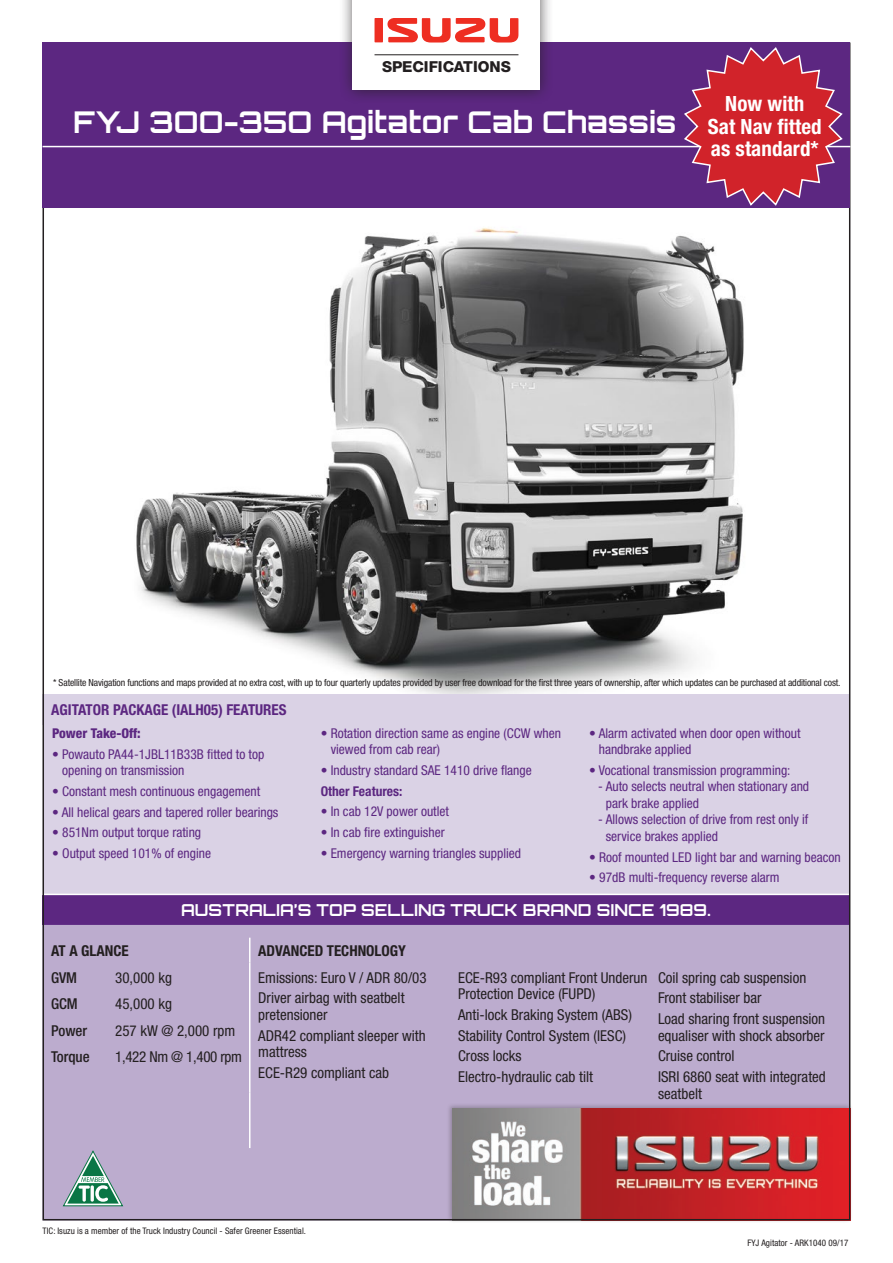
<style>
.page{position:relative;width:893px;height:1263px;background:#fff}
.page>*{position:absolute;margin:0;border:0;box-sizing:border-box;transform-origin:0 0}
.t1{font:700 30px "Orbitron";color:#fff}
.t2{font:700 condensed 21px/22.5px "Helvetica Neue";letter-spacing:.005em;color:#fff;text-align:center}
.t3{font:700 16.5px "Orbitron";letter-spacing:.005em;color:#fff}
.t4{font:800 15.15px "Helvetica Neue";color:#231f20}
.COVER_-_table{font:condensed 15px/16.5px "Helvetica Neue";color:#231f20}
.t5{font:700 condensed 15px "Helvetica Neue";color:#5c2781}
.t6{font:700 condensed 15px "Helvetica Neue";color:#231f20}
.COVER_-_table-2{font:500 condensed 15px "Helvetica Neue";color:#231f20}
.COVER_-_table-3{font:condensed 15px "Helvetica Neue";letter-spacing:-.02em;color:#231f20}
.t7{font:condensed 13.5px/16.5px "Helvetica Neue";color:#5c2781}
.t8{font:800 condensed 13.5px "Helvetica Neue";color:#5c2781}
.t9{font:700 condensed 13.5px "Helvetica Neue";color:#5c2781}
.REGULAR{font:condensed 9.75px "Helvetica Neue";letter-spacing:-.015em;color:#231f20}
.REGULAR-2{font:condensed 9px "Helvetica Neue";letter-spacing:.005em;color:#231f20}
</style>
<div class="page">
<img style="left:67px;top:228px;width:759px;height:467px">
<div style="left:43px;top:895px;width:806px;height:30px;background:#5c2781"></div>
<div style="left:46px;top:925px;width:801px;height:292px;background:#bcacce"></div>
<svg style="left:249px;top:938px;width:1px;height:24px"></svg>
<hr style="left:249px;top:962px;width:1px;height:131px;background:#fff">
<hr style="left:249px;top:1093px;width:1px;height:55px;background:#fff">
<div style="left:43px;top:718px;width:807px;height:176px;background:#dad2e5"></div>
<div style="left:43px;top:695px;width:807px;height:30px;background:#dad2e5"></div>
<div style="left:446px;top:1102px;width:407px;height:121px;background:#231f20;opacity:.3"></div>
<img style="left:453px;top:1109px;width:394px;height:108px">
<div style="left:43px;top:43px;width:807px;height:165px;background:#5c2781"></div>
<hr style="left:43px;top:146px;width:807px;height:1px;background:#fff">
<svg style="left:62px;top:1150px;width:62px;height:56px;background:#93abae"></svg>
<div style="left:339px;top:0;width:215px;height:104px;background:#231f20;opacity:.75"></div>
<div style="left:353px;top:0;width:187px;height:89px;background:#fff"></div>
<svg style="left:374px;top:18px;width:144px;height:25px"></svg>
<hr style="left:374px;top:54px;width:144px;height:1px;background:#231f20">
<svg style="left:683px;top:47px;width:161px;height:159px"></svg>
<p class="t4" style="left:382px;top:57px;width:130px">SPECIFICATIONS</p>
<p class="t1" style="left:73px;top:104px;width:605px">FYJ 3OO-35O Agitator Cab Chassis</p>
<p class="t2" style="left:708px;top:92px;width:115px">Now with<br>Sat Nav fitted as standard*</p>
<p class="REGULAR" style="left:53px;top:677px;width:789px">* Satellite Navigation functions and maps provided at no extra cost, with up to four quarterly updates provided by user free download for the first three years of ownership, after which updates can be purchased at additional cost.</p>
<p class="t5" style="left:51px;top:701px;width:237px">AGITATOR PACKAGE (IALH05) FEATURES</p>
<p class="t8" style="left:52px;top:725px;width:90px">Power Take-Off:</p>
<p class="t7" style="left:62px;top:745px;width:204px;text-indent:-10px">• Powauto PA44-1JBL11B33B fitted to top opening on transmission</p>
<p class="t7" style="left:52px;top:783px;width:210px">• Constant mesh continuous engagement</p>
<p class="t7" style="left:52px;top:803px;width:228px">• All helical gears and tapered roller bearings</p>
<p class="t7" style="left:52px;top:824px;width:150px">• 851Nm output torque rating</p>
<p class="t7" style="left:52px;top:845px;width:160px">• Output speed 101% of engine</p>
<p class="t7" style="left:331px;top:724px;width:232px;text-indent:-10px">• Rotation direction same as engine (CCW when viewed from cab rear)</p>
<p class="t7" style="left:321px;top:762px;width:213px">• Industry standard SAE 1410 drive flange</p>
<p class="t9" style="left:321px;top:783px;width:83px">Other Features:</p>
<p class="t7" style="left:321px;top:803px;width:130px">• In cab 12V power outlet</p>
<p class="t7" style="left:321px;top:824px;width:125px">• In cab fire extinguisher</p>
<p class="t7" style="left:321px;top:845px;width:202px">• Emergency warning triangles supplied</p>
<p class="t7" style="left:599px;top:724px;width:203px;text-indent:-9px">• Alarm activated when door open without handbrake applied</p>
<p class="t7" style="left:589px;top:762px;width:203px">• Vocational transmission programming:</p>
<p class="t7" style="left:606px;top:778px;width:205px;text-indent:-7px">- Auto selects neutral when stationary and park brake applied</p>
<p class="t7" style="left:606px;top:811px;width:204px;text-indent:-7px">- Allows selection of drive from rest only if service brakes applied</p>
<p class="t7" style="left:589px;top:848px;width:253px">• Roof mounted LED light bar and warning beacon</p>
<p class="t7" style="left:589px;top:869px;width:192px">• 97dB multi-frequency reverse alarm</p>
<p class="t3" style="left:181px;top:900px;width:531px">AUSTRALIA’S TOP SELLING TRUCK BRAND SINCE 1989.</p>
<p class="t6" style="left:51px;top:941px;width:79px">AT A GLANCE</p>
<p class="t6" style="left:258px;top:941px;width:149px">ADVANCED TECHNOLOGY</p>
<p class="COVER_-_table-2" style="left:51px;top:968px;width:28px">GVM</p>
<p class="COVER_-_table-2" style="left:51px;top:995px;width:28px">GCM</p>
<p class="COVER_-_table-2" style="left:51px;top:1021px;width:38px">Power</p>
<p class="COVER_-_table-2" style="left:51px;top:1048px;width:40px">Torque</p>
<p class="COVER_-_table" style="left:258px;top:969px;width:170px">Emissions: Euro V / ADR 80/03</p>
<p class="COVER_-_table" style="left:258px;top:990px;width:148px">Driver airbag with seatbelt pretensioner</p>
<p class="COVER_-_table" style="left:258px;top:1027px;width:169px">ADR42 compliant sleeper with mattress</p>
<p class="COVER_-_table" style="left:258px;top:1064px;width:132px">ECE-R29 compliant cab</p>
<p class="COVER_-_table" style="left:115px;top:969px;width:58px">30,000 kg</p>
<p class="COVER_-_table" style="left:115px;top:995px;width:58px">45,000 kg</p>
<p class="COVER_-_table" style="left:115px;top:1022px;width:122px">257 kW @ 2,000 rpm</p>
<p class="COVER_-_table-3" style="left:115px;top:1048px;width:128px">1,422 Nm @ 1,400 rpm</p>
<p class="COVER_-_table" style="left:458px;top:969px;width:191px">ECE-R93 compliant Front Underun<br>Protection Device (FUPD)</p>
<p class="COVER_-_table" style="left:458px;top:1006px;width:175px">Anti-lock Braking System (ABS)</p>
<p class="COVER_-_table" style="left:458px;top:1027px;width:169px">Stability Control System (IESC)</p>
<p class="COVER_-_table" style="left:458px;top:1048px;width:65px">Cross locks</p>
<p class="COVER_-_table" style="left:458px;top:1068px;width:136px">Electro-hydraulic cab tilt</p>
<p class="COVER_-_table" style="left:658px;top:969px;width:150px">Coil spring cab suspension</p>
<p class="COVER_-_table" style="left:658px;top:990px;width:105px">Front stabiliser bar</p>
<p class="COVER_-_table" style="left:658px;top:1010px;width:169px">Load sharing front suspension equaliser with shock absorber</p>
<p class="COVER_-_table" style="left:658px;top:1048px;width:78px">Cruise control</p>
<p class="COVER_-_table" style="left:658px;top:1068px;width:169px">ISRI 6860 seat with integrated seatbelt</p>
<p class="REGULAR-2" style="left:43px;top:1225px;width:265px">TIC: Isuzu is a member of the Truck Industry Council - Safer Greener Essential.</p>
<p class="REGULAR-2" style="left:747px;top:1237px;width:102px">FYJ Agitator - ARK1040 09/17</p>
</div>
